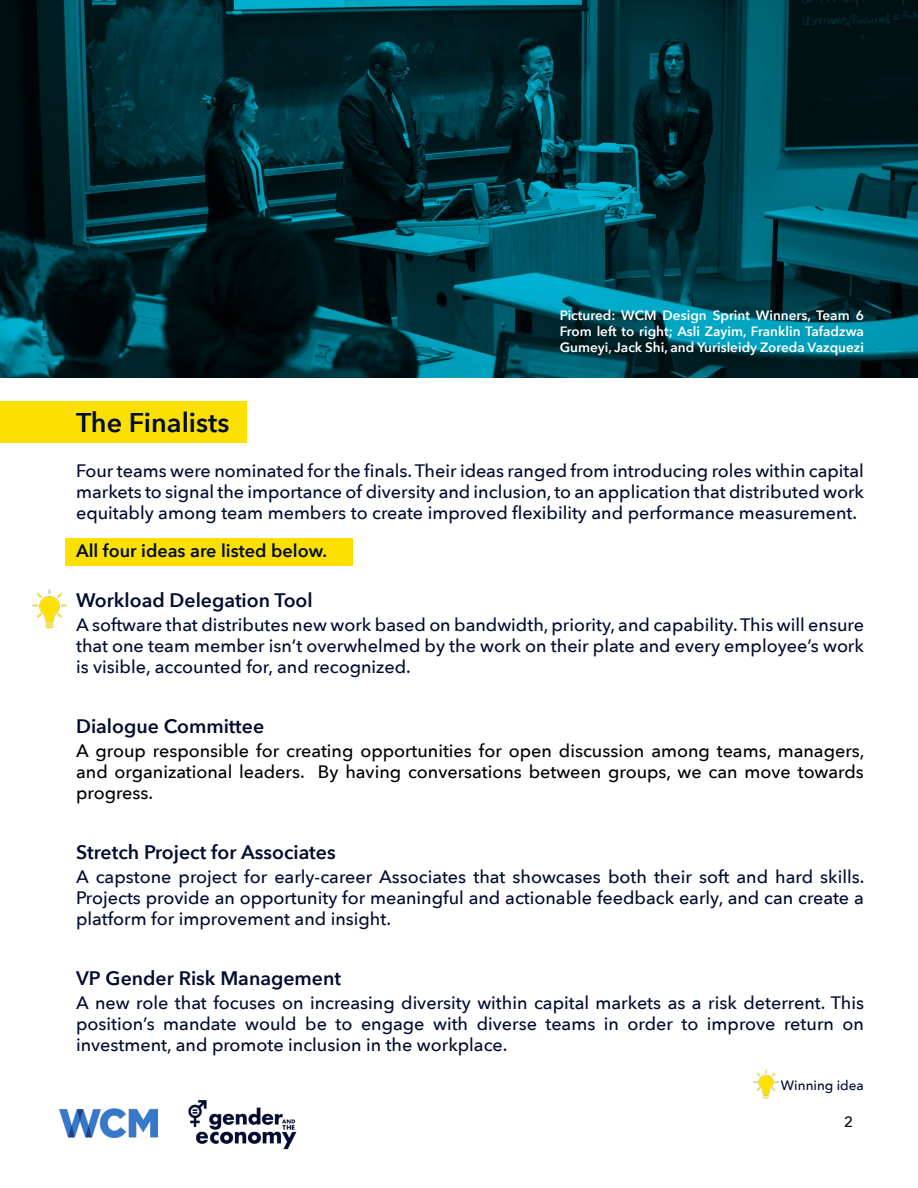
<style>
.page{position:relative;width:918px;height:1188px;background:#fff}
.page>*{position:absolute;margin:0;border:0;box-sizing:border-box;transform-origin:0 0}
.t1{font:600 27px "Avenir Next";color:#010c2f}
.t2{font:600 19.5px "Avenir Next";color:#010c2f}
.t3{font:500 18px/21px "Avenir Next";color:#010c2f;text-align:justify}
.t4{font:500 18px/21px "Avenir Next";color:#000;text-align:justify}
.t5{font:600 18px "Avenir Next";color:#010c2f}
.t6{font:500 15px "Avenir Next";color:#000}
.t7{font:600 13.5px/16.5px "Avenir Next";color:#fff;text-align:justify}
.t8{font:500 13.5px "Avenir Next";color:#010c2f}
</style>
<div class="page">
<img style="left:0;top:0;width:918px;height:378px">
<div style="left:65px;top:538px;width:288px;height:27px;background:#fce001"></div>
<img style="left:59px;top:1109px;width:99px;height:28px">
<div style="left:0;top:401px;width:247px;height:42px;background:#fce001"></div>
<img style="left:188px;top:1100px;width:109px;height:50px">
<img style="left:753px;top:1071px;width:25px;height:26px">
<img style="left:33px;top:591px;width:33px;height:36px">
<p class="t7" style="left:560px;top:308px;width:306px">Pictured: WCM Design Sprint Winners, Team 6<br>From left to right; Asli Zayim, Franklin Tafadzwa Gumeyi, Jack Shi, and Yurisleidy Zoreda Vazquezi</p>
<h1 class="t1" style="left:76px;top:412px;width:155px">The Finalists</h1>
<p class="t3" style="left:76px;top:460px;width:789px">Four teams were nominated for the finals. Their ideas ranged from introducing roles within capital markets to signal the importance of diversity and inclusion, to an application that distributed work equitably among team members to create improved flexibility and performance measurement.</p>
<p class="t5" style="left:76px;top:543px;width:253px">All four ideas are listed below.</p>
<p class="t2" style="left:76px;top:592px;width:238px">Workload Delegation Tool</p>
<p class="t3" style="left:76px;top:616px;width:789px">A software that distributes new work based on bandwidth, priority, and capability. This will ensure that one team member isn’t overwhelmed by the work on their plate and every employee’s work is visible, accounted for, and recognized.</p>
<p class="t2" style="left:76px;top:718px;width:190px">Dialogue Committee</p>
<p class="t4" style="left:76px;top:742px;width:790px">A group responsible for creating opportunities for open discussion among teams, managers, and organizational leaders. By having conversations between groups, we can move towards progress.</p>
<p class="t2" style="left:76px;top:844px;width:261px">Stretch Project for Associates</p>
<p class="t3" style="left:76px;top:868px;width:790px">A capstone project for early-career Associates that showcases both their soft and hard skills.<br>Projects provide an opportunity for meaningful and actionable feedback early, and can create a platform for improvement and insight.</p>
<p class="t2" style="left:76px;top:970px;width:267px">VP Gender Risk Management</p>
<p class="t3" style="left:76px;top:994px;width:789px">A new role that focuses on increasing diversity within capital markets as a risk deterrent. This position’s mandate would be to engage with diverse teams in order to improve return on investment, and promote inclusion in the workplace.</p>
<p class="t8" style="left:781px;top:1079px;width:84px">Winning idea</p>
<p class="t6" style="left:844px;top:1116px;width:10px">2</p>
</div>
